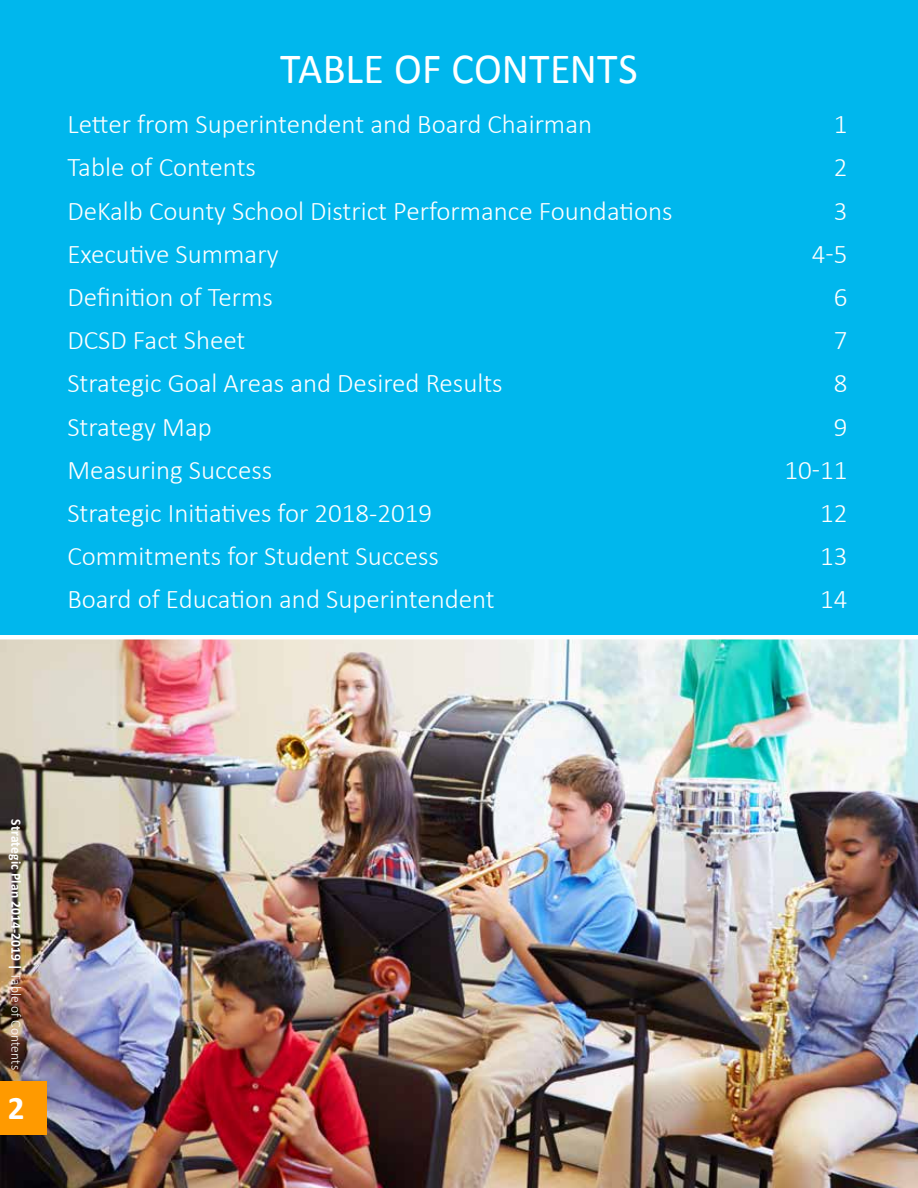
<style>
.page{position:relative;width:918px;height:1188px;background:#fff}
.page>*{position:absolute;margin:0;border:0;box-sizing:border-box;transform-origin:0 0}
.t1{font:43.2px "Calibri";color:#fff}
.t2{font:700 33px "Calibri";color:#fff}
.t3{font:300 27px "Calibri";color:#fff}
.t4{font:700 14.1px "Calibri";letter-spacing:.01em;color:#fff;scale:.95 1}
.s1{font-weight:300}
</style>
<div class="page">
<img style="left:0;top:639px;width:918px;height:549px">
<div style="left:0;top:0;width:918px;height:634px;background:#00b7ed"></div>
<div style="left:0;top:1081px;width:46px;height:53px;background:#ff9a00"></div>
<h1 class="t1" style="left:280px;top:41px;width:359px">TABLE OF CONTENTS</h1>
<p class="t3" style="left:67px;top:108px;width:526px">Letter from Superintendent and Board Chairman</p>
<p class="t3" style="left:834px;top:108px;width:15px">1</p>
<p class="t3" style="left:67px;top:151px;width:190px">Table of Contents</p>
<p class="t3" style="left:834px;top:151px;width:15px">2</p>
<p class="t3" style="left:67px;top:194px;width:607px">DeKalb County School District Performance Foundations</p>
<p class="t3" style="left:834px;top:194px;width:15px">3</p>
<p class="t3" style="left:67px;top:237px;width:213px">Executive Summary</p>
<p class="t3" style="left:812px;top:237px;width:37px">4-5</p>
<p class="t3" style="left:67px;top:280px;width:207px">Definition of Terms</p>
<p class="t3" style="left:834px;top:280px;width:15px">6</p>
<p class="t3" style="left:67px;top:324px;width:180px">DCSD Fact Sheet</p>
<p class="t3" style="left:834px;top:324px;width:15px">7</p>
<p class="t3" style="left:67px;top:367px;width:437px">Strategic Goal Areas and Desired Results</p>
<p class="t3" style="left:834px;top:367px;width:15px">8</p>
<p class="t3" style="left:67px;top:410px;width:146px">Strategy Map</p>
<p class="t3" style="left:834px;top:410px;width:15px">9</p>
<p class="t3" style="left:67px;top:453px;width:206px">Measuring Success</p>
<p class="t3" style="left:785px;top:453px;width:65px">10-11</p>
<p class="t3" style="left:67px;top:496px;width:366px">Strategic Initiatives for 2018-2019</p>
<p class="t3" style="left:820px;top:496px;width:29px">12</p>
<p class="t3" style="left:67px;top:540px;width:373px">Commitments for Student Success</p>
<p class="t3" style="left:820px;top:540px;width:29px">13</p>
<p class="t3" style="left:67px;top:583px;width:429px">Board of Education and Superintendent</p>
<p class="t3" style="left:820px;top:583px;width:29px">14</p>
<p class="t4" style="left:26px;top:819px;width:266px;rotate:90deg">Strategic Plan 2014-2019 | <span class="s1">Table of Contents</span></p>
<p class="t2" style="left:8px;top:1085px;width:18px">2</p>
</div>
